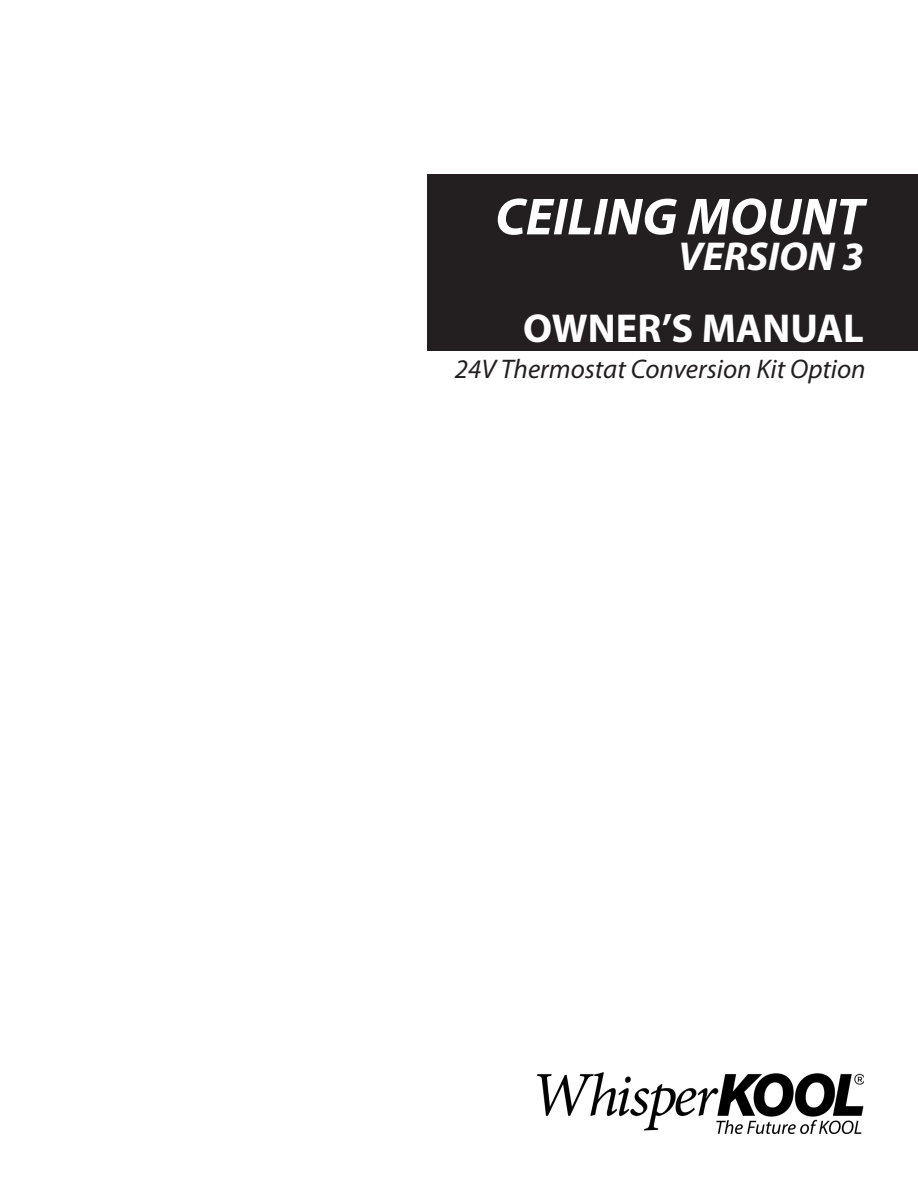
<style>
.page{position:relative;width:918px;height:1188px;background:#fff}
.page>*{position:absolute;margin:0;border:0;box-sizing:border-box;transform-origin:0 0}
.t1{font:italic 700 52.5px "Myriad Pro";color:#fff}
.t2{font:700 40.5px "Myriad Pro";color:#fff}
.t3{font:italic 700 40.5px "Myriad Pro";color:#fff}
.t4{font:italic 27px "Myriad Pro";color:#231f20}
</style>
<div class="page">
<div style="left:428px;top:175px;width:490px;height:176px;background:#231f20"></div>
<img style="left:538px;top:1073px;width:326px;height:61px">
<p class="t1" style="left:495px;top:183px;width:370px">CEILING MOUNT</p>
<p class="t3" style="left:678px;top:230px;width:187px">VERSION 3</p>
<p class="t2" style="left:523px;top:302px;width:342px">OWNER’S MANUAL</p>
<p class="t4" style="left:455px;top:352px;width:412px">24V Thermostat Conversion Kit Option</p>
</div>
